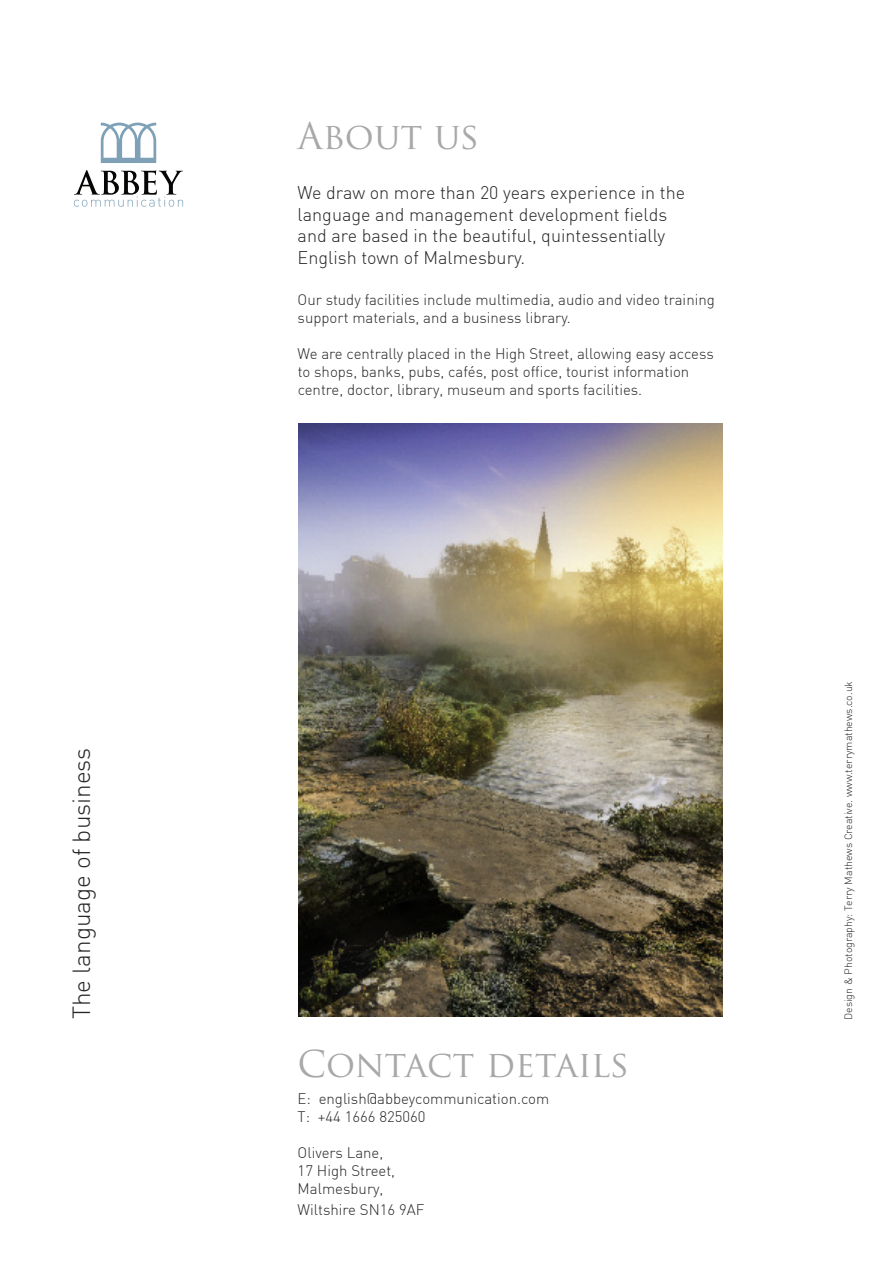
<style>
.page{position:relative;width:893px;height:1263px;background:#fff}
.page>*{position:absolute;margin:0;border:0;box-sizing:border-box;transform-origin:0 0}
.t1{font:36px "Trajan Pro";color:#a9a8a9}
.t2{font:300 24.3px "DIN";color:#272627}
.t3{font:300 18px/21.6px "DIN";color:#272627}
.t4{font:300 15px/18px "DIN";color:#272627}
.t5{font:300 10.5px "DIN";color:#272627}
</style>
<div class="page">
<img style="left:299px;top:424px;width:424px;height:592px">
<svg style="left:101px;top:123px;width:55px;height:40px"></svg>
<svg style="left:74px;top:170px;width:109px;height:37px"></svg>
<h2 class="t2" style="left:67px;top:1019px;width:273px;rotate:-90deg">The language of business</h2>
<h1 class="t1" style="left:298px;top:122px;width:183px">About us</h1>
<p class="t3" style="left:298px;top:182px;width:389px">We draw on more than 20 years experience in the language and management development fields and are based in the beautiful, quintessentially English town of Malmesbury.</p>
<p class="t4" style="left:298px;top:290px;width:419px">Our study facilities include multimedia, audio and video training support materials, and a business library.</p>
<p class="t4" style="left:298px;top:344px;width:418px">We are centrally placed in the High Street, allowing easy access to shops, banks, pubs, cafés, post office, tourist information centre, doctor, library, museum and sports facilities.</p>
<h1 class="t1" style="left:298px;top:1050px;width:333px">Contact details</h1>
<p class="t4" style="left:298px;top:1090px;width:253px">E: english@abbeycommunication.com<br>T: +44 1666 825060</p>
<p class="t4" style="left:298px;top:1144px;width:99px">Olivers Lane,<br>17 High Street,<br>Malmesbury,</p>
<p class="t4" style="left:298px;top:1200px;width:128px">Wiltshire SN16 9AF</p>
<p class="t5" style="left:842px;top:1020px;width:340px;rotate:-90deg">Design &amp; Photography: Terry Mathews Creative. www.terrymathews.co.uk</p>
</div>
